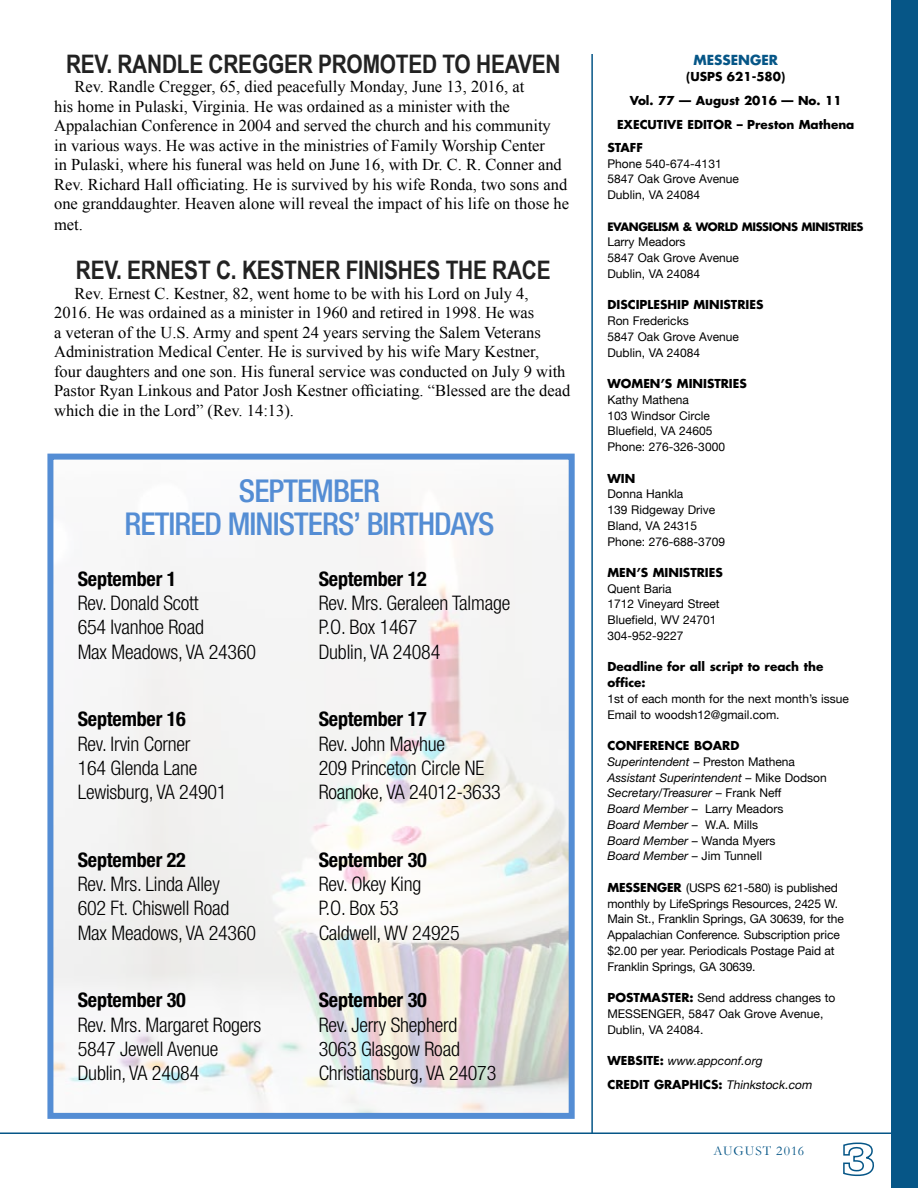
<style>
.page{position:relative;width:918px;height:1188px;background:#fff}
.page>*{position:absolute;margin:0;border:0;box-sizing:border-box;transform-origin:0 0}
.t1{font:500 condensed 31.5px/33px "Helvetica Neue";letter-spacing:-.03em;color:#548dd4;text-align:center}
.t2{font:700 25.5px "Arial Narrow";letter-spacing:-.01em;color:#222}
.t3{font:300 condensed 20.1px "Helvetica Neue";letter-spacing:-.01em;color:#000}
.t4{font:700 condensed 20.1px "Helvetica Neue";letter-spacing:-.01em;color:#000}
.t5{font:16.5px/19.5px "Times New Roman";color:#000}
.t6{font:13.5px "Garamond";letter-spacing:.06em;color:#065687}
.t7{font:700 13.5px "Futura";color:#065687}
.t8{font:12px/15.8px "Helvetica Neue";color:#000}
.t9{font:700 12px/24.8px "Futura";color:#000}
.t10{font:italic 12px/15.8px "Helvetica Neue";color:#000}
.t11{font:700 11.25px "Futura";letter-spacing:-.035em;color:#000}
.s1{font-style:normal}
.s2{font-family:"Futura";font-weight:700}
.s3{font-family:"Futura";font-weight:700;font-style:normal}
.s4{font-family:"Helvetica Neue";font-weight:400;font-style:italic}
</style>
<div class="page">
<div style="left:891px;top:0;width:27px;height:1188px;background:#065687"></div>
<hr style="left:0;top:1132px;width:918px;height:2px;background:#065687">
<svg style="left:843px;top:1142px;width:31px;height:35px"></svg>
<hr style="left:591px;top:54px;width:2px;height:1080px;background:#065687">
<img style="left:54px;top:506px;width:514px;height:606px">
<div style="left:47px;top:454px;width:528px;height:665px;border:6px solid #548dd4"></div>
<h2 class="t2" style="left:66px;top:44px;width:496px">REV. RANDLE CREGGER PROMOTED TO HEAVEN</h2>
<p class="t5" style="left:54px;top:77px;width:517px;text-indent:20px">Rev. Randle Cregger, 65, died peacefully Monday, June 13, 2016, at<br>his home in Pulaski, Virginia. He was ordained as a minister with the Appalachian Conference in 2004 and served the church and his community<br>in various ways. He was active in the ministries of Family Worship Center<br>in Pulaski, where his funeral was held on June 16, with Dr. C. R. Conner and Rev. Richard Hall officiating. He is survived by his wife Ronda, two sons and one granddaughter. Heaven alone will reveal the impact of his life on those he</p>
<p class="t5" style="left:54px;top:215px;width:30px">met.</p>
<h2 class="t2" style="left:76px;top:251px;width:476px">REV. ERNEST C. KESTNER FINISHES THE RACE</h2>
<p class="t5" style="left:54px;top:283px;width:518px;text-indent:20px">Rev. Ernest C. Kestner, 82, went home to be with his Lord on July 4,<br>2016. He was ordained as a minister in 1960 and retired in 1998. He was<br>a veteran of the U.S. Army and spent 24 years serving the Salem Veterans Administration Medical Center. He is survived by his wife Mary Kestner, four daughters and one son. His funeral service was conducted on July 9 with Pastor Ryan Linkous and Pator Josh Kestner officiating. “Blessed are the dead which die in the Lord” (Rev. 14:13).</p>
<h1 class="t1" style="left:125px;top:474px;width:371px">SEPTEMBER<br>RETIRED MINISTERS’ BIRTHDAYS</h1>
<p class="t4" style="left:78px;top:566px;width:100px">September 1</p>
<p class="t4" style="left:319px;top:566px;width:110px">September 12</p>
<p class="t3" style="left:78px;top:591px;width:122px">Rev. Donald Scott</p>
<p class="t3" style="left:319px;top:591px;width:193px">Rev. Mrs. Geraleen Talmage</p>
<p class="t3" style="left:78px;top:616px;width:128px">654 Ivanhoe Road</p>
<p class="t3" style="left:319px;top:616px;width:100px">P.O. Box 1467</p>
<p class="t3" style="left:78px;top:640px;width:180px">Max Meadows, VA 24360</p>
<p class="t3" style="left:319px;top:640px;width:123px">Dublin, VA 24084</p>
<p class="t4" style="left:78px;top:707px;width:110px">September 16</p>
<p class="t4" style="left:319px;top:707px;width:110px">September 17</p>
<p class="t3" style="left:78px;top:732px;width:114px">Rev. Irvin Corner</p>
<p class="t3" style="left:319px;top:732px;width:128px">Rev. John Mayhue</p>
<p class="t3" style="left:78px;top:756px;width:121px">164 Glenda Lane</p>
<p class="t3" style="left:319px;top:756px;width:167px">209 Princeton Circle NE</p>
<p class="t3" style="left:78px;top:780px;width:150px">Lewisburg, VA 24901</p>
<p class="t3" style="left:319px;top:780px;width:184px">Roanoke, VA 24012-3633</p>
<p class="t4" style="left:78px;top:848px;width:110px">September 22</p>
<p class="t4" style="left:319px;top:848px;width:110px">September 30</p>
<p class="t3" style="left:78px;top:873px;width:144px">Rev. Mrs. Linda Alley</p>
<p class="t3" style="left:319px;top:873px;width:104px">Rev. Okey King</p>
<p class="t3" style="left:78px;top:897px;width:153px">602 Ft. Chiswell Road</p>
<p class="t3" style="left:319px;top:897px;width:82px">P.O. Box 53</p>
<p class="t3" style="left:78px;top:921px;width:180px">Max Meadows, VA 24360</p>
<p class="t3" style="left:319px;top:921px;width:142px">Caldwell, WV 24925</p>
<p class="t4" style="left:78px;top:988px;width:110px">September 30</p>
<p class="t4" style="left:319px;top:988px;width:110px">September 30</p>
<p class="t3" style="left:78px;top:1013px;width:185px">Rev. Mrs. Margaret Rogers</p>
<p class="t3" style="left:319px;top:1013px;width:140px">Rev. Jerry Shepherd</p>
<p class="t3" style="left:78px;top:1037px;width:142px">5847 Jewell Avenue</p>
<p class="t3" style="left:319px;top:1037px;width:143px">3063 Glasgow Road</p>
<p class="t3" style="left:78px;top:1062px;width:123px">Dublin, VA 24084</p>
<p class="t3" style="left:319px;top:1062px;width:179px">Christiansburg, VA 24073</p>
<p class="t7" style="left:693px;top:50px;width:86px">MESSENGER</p>
<p class="t9" style="left:630px;top:63px;width:213px;text-align:center">(USPS 621-580)<br>Vol. 77 — August 2016 — No. 11</p>
<p class="t9" style="left:607px;top:112px;width:248px;line-height:23.2px;text-indent:10px">EXECUTIVE EDITOR – Preston Mathena<br>STAFF</p>
<p class="t8" style="left:607px;top:156px;width:133px">Phone 540-674-4131<br>5847 Oak Grove Avenue<br>Dublin, VA 24084</p>
<p class="t11" style="left:608px;top:219px;width:258px">EVANGELISM &amp; WORLD MISSIONS MINISTRIES</p>
<p class="t8" style="left:608px;top:235px;width:133px">Larry Meadors<br>5847 Oak Grove Avenue<br>Dublin, VA 24084</p>
<p class="t9" style="left:608px;top:292px;width:157px">DISCIPLESHIP MINISTRIES</p>
<p class="t8" style="left:608px;top:314px;width:133px">Ron Fredericks<br>5847 Oak Grove Avenue<br>Dublin, VA 24084</p>
<p class="t9" style="left:608px;top:371px;width:141px">WOMEN’S MINISTRIES</p>
<p class="t8" style="left:608px;top:392px;width:119px">Kathy Mathena<br>103 Windsor Circle<br>Bluefield, VA 24605<br>Phone: 276-326-3000</p>
<p class="t9" style="left:608px;top:465px;width:29px">WIN</p>
<p class="t8" style="left:608px;top:487px;width:119px">Donna Hankla<br>139 Ridgeway Drive<br>Bland, VA 24315<br>Phone: 276-688-3709</p>
<p class="t9" style="left:608px;top:560px;width:117px">MEN’S MINISTRIES</p>
<p class="t8" style="left:608px;top:581px;width:114px">Quent Baria<br>1712 Vineyard Street<br>Bluefield, WV 24701<br>304-952-9227</p>
<p class="t9" style="left:608px;top:659px;width:217px;line-height:15.8px">Deadline for all script to reach the office:</p>
<p class="t8" style="left:608px;top:692px;width:243px">1st of each month for the next month’s issue<br>Email to woodsh12@gmail.com.</p>
<p class="t9" style="left:608px;top:733px;width:133px">CONFERENCE BOARD</p>
<p class="t10" style="left:608px;top:754px;width:221px">Superintendent <span class="s1">– Preston Mathena<br></span>Assistant Superintendent <span class="s1">– Mike Dodson<br></span>Secretary/Treasurer <span class="s1">– Frank Neff<br></span>Board Member <span class="s1">– Larry Meadors<br></span>Board Member <span class="s1">– W.A. Mills<br></span>Board Member <span class="s1">– Wanda Myers<br></span>Board Member <span class="s1">– Jim Tunnell</span></p>
<p class="t8" style="left:608px;top:880px;width:238px"><span class="s2">MESSENGER</span> (USPS 621-580) is published monthly by LifeSprings Resources, 2425 W.<br>Main St., Franklin Springs, GA 30639, for the Appalachian Conference. Subscription price $2.00 per year. Periodicals Postage Paid at Franklin Springs, GA 30639.</p>
<p class="t8" style="left:608px;top:991px;width:230px"><span class="s2">POSTMASTER:</span> Send address changes to<br>MESSENGER, 5847 Oak Grove Avenue,<br>Dublin, VA 24084.</p>
<p class="t10" style="left:608px;top:1053px;width:157px"><span class="s3">WEBSITE:</span> www.appconf.org</p>
<p class="t9" style="left:608px;top:1072px;width:209px">CREDIT GRAPHICS: <span class="s4">Thinkstock.com</span></p>
<p class="t6" style="left:714px;top:1142px;width:92px">AUGUST 2016</p>
</div>
